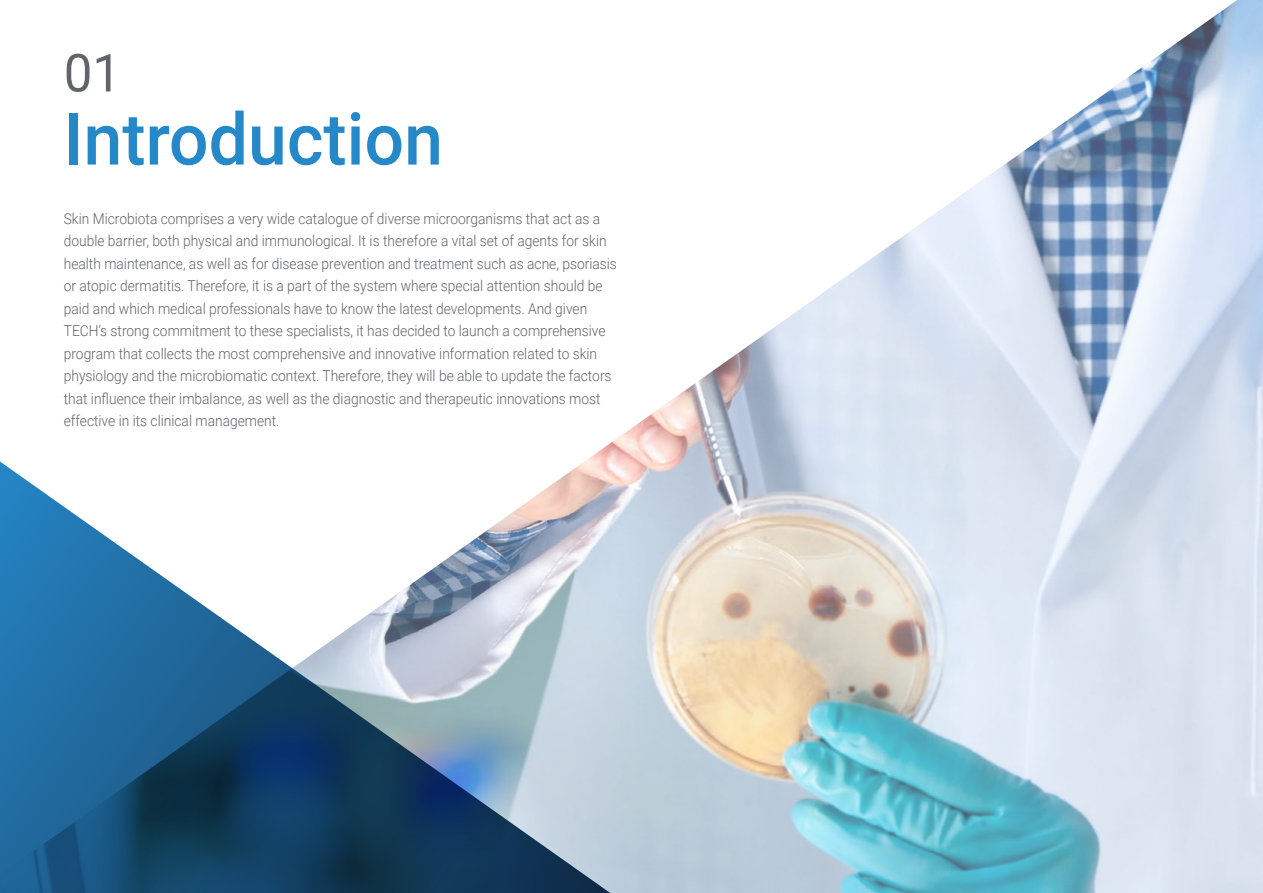
<style>
.page{position:relative;width:1263px;height:893px;background:#fff}
.page>*{position:absolute;margin:0;border:0;box-sizing:border-box;transform-origin:0 0}
.t1{font:500 72px "Roboto";color:#2488c9}
.t2{font:52.5px "Roboto";color:#61646a}
.t3{font:300 15px/22.5px "Roboto";color:#61646a;scale:.92 1}
</style>
<div class="page">
<img style="left:607px;top:0;width:656px;height:893px">
<svg style="left:0;top:446px;width:640px;height:447px"></svg>
<h2 class="t2" style="left:64px;top:36px;width:59px">01</h2>
<h1 class="t1" style="left:64px;top:89px;width:381px">Introduction</h1>
<p class="t3" style="left:64px;top:207px;width:603px">Skin Microbiota comprises a very wide catalogue of diverse microorganisms that act as a double barrier, both physical and immunological. It is therefore a vital set of agents for skin health maintenance, as well as for disease prevention and treatment such as acne, psoriasis or atopic dermatitis. Therefore, it is a part of the system where special attention should be paid and which medical professionals have to know the latest developments. And given TECH’s strong commitment to these specialists, it has decided to launch a comprehensive program that collects the most comprehensive and innovative information related to skin physiology and the microbiomatic context. Therefore, they will be able to update the factors that influence their imbalance, as well as the diagnostic and therapeutic innovations most effective in its clinical management.</p>
</div>
